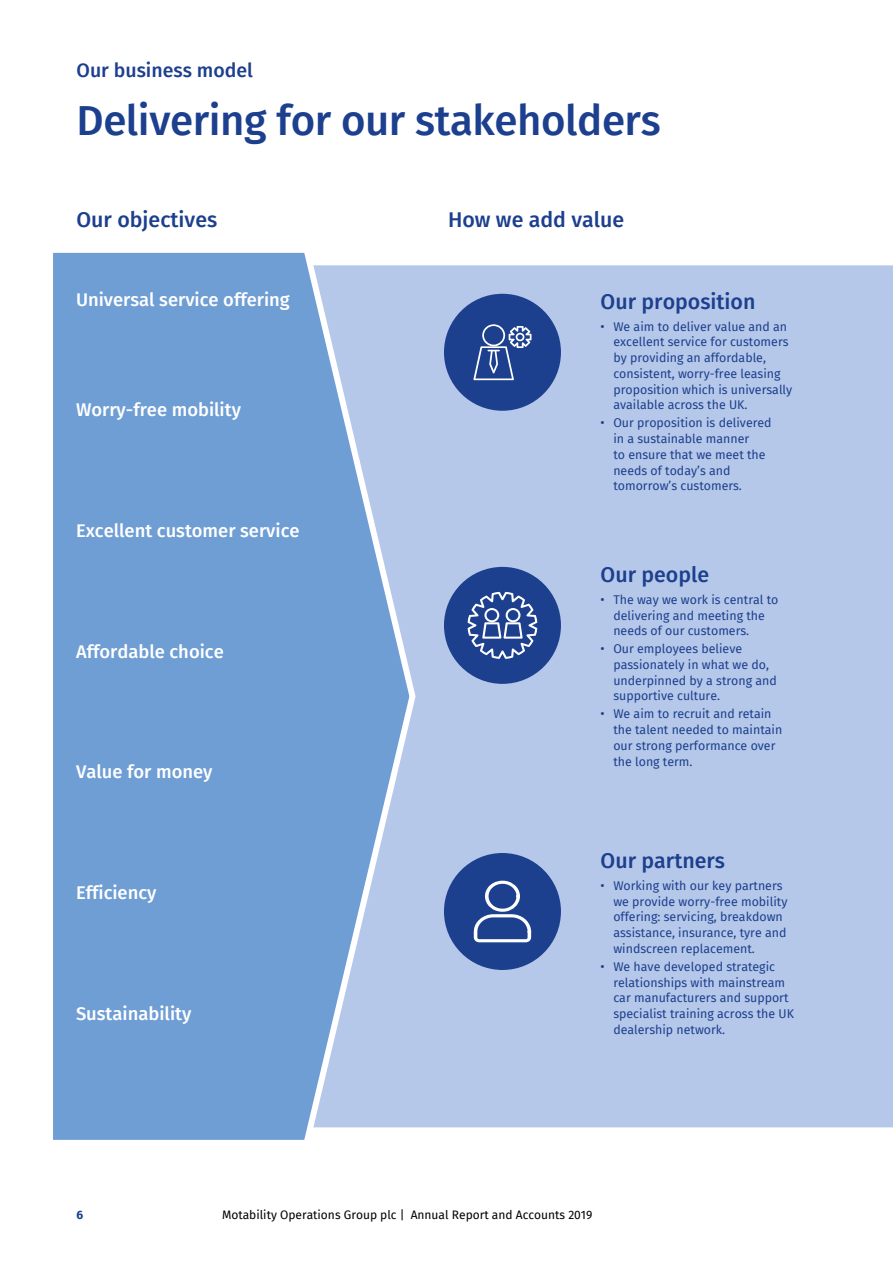
<style>
.page{position:relative;width:893px;height:1263px;background:#fff}
.page>*{position:absolute;margin:0;border:0;box-sizing:border-box;transform-origin:0 0}
.Page_Title{font:500 42px "Fira Sans";letter-spacing:-.01em;color:#1c3f8e}
.Heading-1{font:500 21.3px "Fira Sans";color:#1c3f8e}
.Running-Header{font:500 19.5px "Fira Sans";color:#1c3f8e}
.Heading-2-white{font:500 18.3px "Fira Sans";color:#fff}
.t1{font:12.3px/15.8px "Fira Sans";color:#1c3f8e}
.t2{font:12px "Fira Sans";color:#000}
.t3{font:700 12px "Fira Sans";color:#1c3f8e}
.s1{font-size:12.75px}
</style>
<div class="page">
<div style="left:419px;top:265px;width:474px;height:863px;background:#b5c8e9"></div>
<svg style="left:53px;top:252px;width:366px;height:888px;background:#7ca6d8"></svg>
<div style="left:444px;top:294px;width:117px;height:117px;background:#1c3f8e;border-radius:50%"></div>
<svg style="left:473px;top:324px;width:58px;height:56px"></svg>
<div style="left:444px;top:567px;width:117px;height:117px;background:#1c3f8e;border-radius:50%"></div>
<svg style="left:468px;top:592px;width:69px;height:67px"></svg>
<div style="left:444px;top:853px;width:117px;height:117px;background:#1c3f8e;border-radius:50%"></div>
<svg style="left:474px;top:880px;width:57px;height:62px"></svg>
<p class="Running-Header" style="left:77px;top:55px;width:178px">Our business model</p>
<p class="Page_Title" style="left:77px;top:86px;width:586px">Delivering for our stakeholders</p>
<p class="Heading-1" style="left:77px;top:203px;width:142px">Our objectives</p>
<p class="Heading-1" style="left:448px;top:203px;width:178px">How we add value</p>
<p class="Heading-2-white" style="left:76px;top:285px;width:215px">Universal service offering</p>
<p class="Heading-2-white" style="left:76px;top:395px;width:166px">Worry-free mobility</p>
<p class="Heading-2-white" style="left:76px;top:516px;width:225px">Excellent customer service</p>
<p class="Heading-2-white" style="left:76px;top:636px;width:149px">Affordable choice</p>
<p class="Heading-2-white" style="left:76px;top:757px;width:138px">Value for money</p>
<p class="Heading-2-white" style="left:76px;top:878px;width:82px">Efficiency</p>
<p class="Heading-2-white" style="left:76px;top:998px;width:117px">Sustainability</p>
<p class="Heading-1" style="left:601px;top:284px;width:156px">Our proposition</p>
<p class="t1" style="left:613px;top:318px;width:180px;text-indent:-13px"><span class="s1">•</span> We aim to deliver value and an excellent service for customers by providing an affordable, consistent, worry-free leasing proposition which is universally available across the UK.</p>
<p class="t1" style="left:613px;top:415px;width:160px;text-indent:-13px"><span class="s1">•</span> Our proposition is delivered in a sustainable manner<br>to ensure that we meet the needs of today’s and tomorrow’s customers.</p>
<p class="Heading-1" style="left:601px;top:557px;width:110px">Our people</p>
<p class="t1" style="left:613px;top:591px;width:167px;text-indent:-13px"><span class="s1">•</span> The way we work is central to delivering and meeting the needs of our customers.</p>
<p class="t1" style="left:613px;top:641px;width:165px;text-indent:-13px"><span class="s1">•</span> Our employees believe passionately in what we do, underpinned by a strong and supportive culture.</p>
<p class="t1" style="left:613px;top:706px;width:170px;text-indent:-13px"><span class="s1">•</span> We aim to recruit and retain the talent needed to maintain our strong performance over the long term.</p>
<p class="Heading-1" style="left:601px;top:843px;width:126px">Our partners</p>
<p class="t1" style="left:613px;top:877px;width:176px;text-indent:-13px"><span class="s1">•</span> Working with our key partners we provide worry-free mobility offering: servicing, breakdown assistance, insurance, tyre and windscreen replacement.</p>
<p class="t1" style="left:613px;top:958px;width:182px;text-indent:-13px"><span class="s1">•</span> We have developed strategic relationships with mainstream car manufacturers and support specialist training across the UK dealership network.</p>
<p class="t3" style="left:77px;top:1204px;width:8px">6</p>
<p class="t2" style="left:222px;top:1205px;width:372px">Motability Operations Group plc | Annual Report and Accounts 2019</p>
</div>
